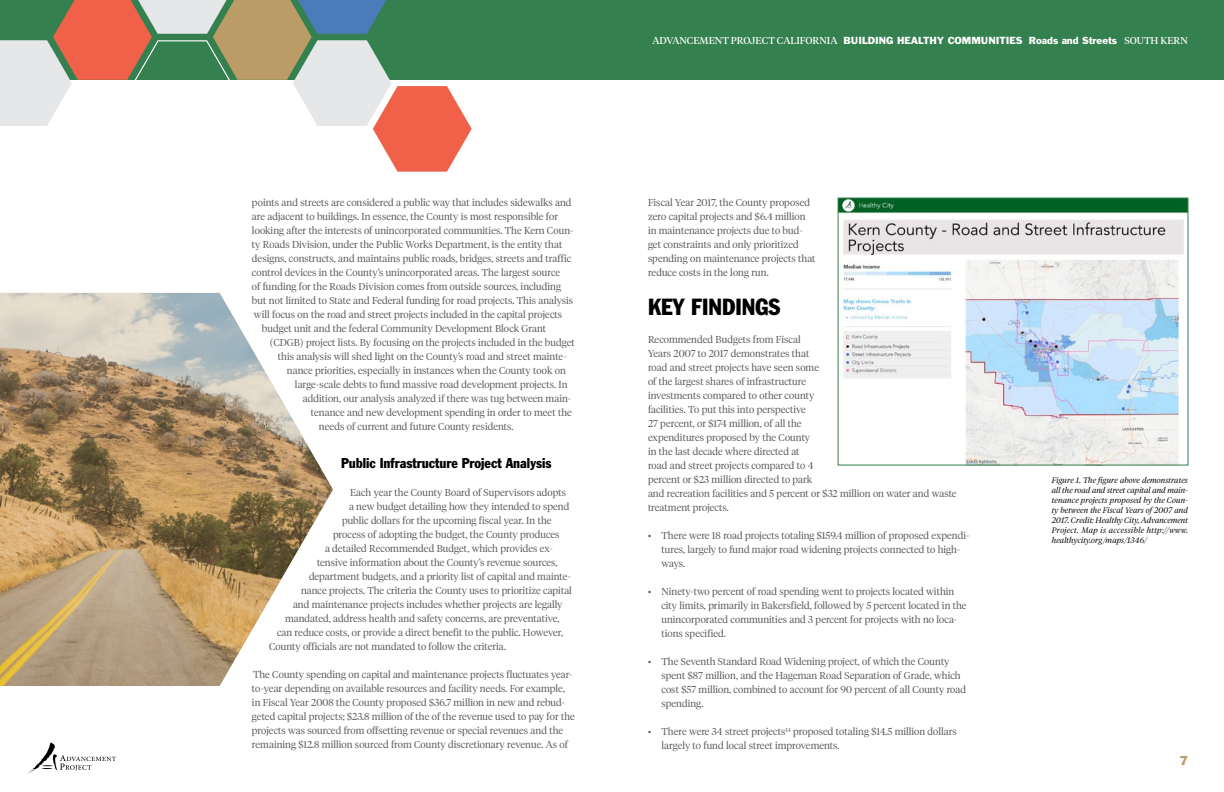
<style>
.page{position:relative;width:1224px;height:792px;background:#fff}
.page>*{position:absolute;margin:0;border:0;box-sizing:border-box;transform-origin:0 0}
.t1{font:condensed 23px "Franklin Gothic Std";color:#000}
.t2{font:condensed 14px "Franklin Gothic Std";color:#000}
.t3{font:12px "Franklin Gothic Std";color:#bc9c66}
.t4{font:300 10px/14px "Tiempos Headline";letter-spacing:.005em;color:#58595b}
.t5{font:9.5px "Franklin Gothic Std";color:#fff}
.t6{font:italic 300 8px/10px "Tiempos Headline";letter-spacing:.045em;color:#000;text-align:justify}
.s1{font-family:"Tiempos Headline";font-size:10px}
</style>
<div class="page">
<div style="left:0;top:0;width:1224px;height:80px;background:#34804e"></div>
<svg style="left:0;top:0;width:472px;height:172px"></svg>
<svg style="left:26px;top:743px;width:90px;height:32px"></svg>
<img style="left:840px;top:200px;width:346px;height:263px">
<div style="left:838px;top:198px;width:350px;height:267px;border:1px solid #34804e"></div>
<img style="left:0;top:293px;width:333px;height:393px">
<p class="t4" style="left:252px;top:195px;width:321px">points and streets are considered a public way that includes sidewalks and</p>
<p class="t4" style="left:252px;top:209px;width:308px">are adjacent to buildings. In essence, the County is most responsible for</p>
<p class="t4" style="left:252px;top:223px;width:323px">looking after the interests of unincorporated communities. The Kern Coun-</p>
<p class="t4" style="left:252px;top:237px;width:312px">ty Roads Division, under the Public Works Department, is the entity that</p>
<p class="t4" style="left:252px;top:251px;width:321px">designs, constructs, and maintains public roads, bridges, streets and traffic</p>
<p class="t4" style="left:252px;top:265px;width:310px">control devices in the County’s unincorporated areas. The largest source</p>
<p class="t4" style="left:252px;top:279px;width:311px">of funding for the Roads Division comes from outside sources, including</p>
<p class="t4" style="left:252px;top:293px;width:323px">but not limited to State and Federal funding for road projects. This analysis</p>
<p class="t4" style="left:254px;top:307px;width:310px">will focus on the road and street projects included in the capital projects</p>
<p class="t4" style="left:262px;top:321px;width:286px">budget unit and the federal Community Development Block Grant</p>
<p class="t4" style="left:270px;top:335px;width:306px">(CDGB) project lists. By focusing on the projects included in the budget</p>
<p class="t4" style="left:278px;top:349px;width:290px">this analysis will shed light on the County’s road and street mainte-</p>
<p class="t4" style="left:287px;top:363px;width:280px">nance priorities, especially in instances when the County took on</p>
<p class="t4" style="left:295px;top:377px;width:274px">large-scale debts to fund massive road development projects. In</p>
<p class="t4" style="left:303px;top:391px;width:270px">addition, our analysis analyzed if there was tug between main-</p>
<p class="t4" style="left:311px;top:405px;width:262px">tenance and new development spending in order to meet the</p>
<p class="t4" style="left:319px;top:419px;width:196px">needs of current and future County residents.</p>
<h2 class="t2" style="left:341px;top:454px;width:212px">Public Infrastructure Project Analysis</h2>
<p class="t4" style="left:350px;top:485px;width:218px">Each year the County Board of Supervisors adopts</p>
<p class="t4" style="left:349px;top:499px;width:222px">a new budget detailing how they intended to spend</p>
<p class="t4" style="left:342px;top:513px;width:211px">public dollars for the upcoming fiscal year. In the</p>
<p class="t4" style="left:333px;top:527px;width:228px">process of adopting the budget, the County produces</p>
<p class="t4" style="left:325px;top:541px;width:229px">a detailed Recommended Budget, which provides ex-</p>
<p class="t4" style="left:317px;top:555px;width:242px">tensive information about the County’s revenue sources,</p>
<p class="t4" style="left:309px;top:569px;width:264px">department budgets, and a priority list of capital and mainte-</p>
<p class="t4" style="left:301px;top:583px;width:272px">nance projects. The criteria the County uses to prioritize capital</p>
<p class="t4" style="left:293px;top:597px;width:271px">and maintenance projects includes whether projects are legally</p>
<p class="t4" style="left:285px;top:611px;width:276px">mandated, address health and safety concerns, are preventative,</p>
<p class="t4" style="left:277px;top:625px;width:288px">can reduce costs, or provide a direct benefit to the public. However,</p>
<p class="t4" style="left:269px;top:639px;width:238px">County officials are not mandated to follow the criteria.</p>
<p class="t4" style="left:252px;top:667px;width:324px">The County spending on capital and maintenance projects fluctuates year&shy;to-year depending on available resources and facility needs. For example, in Fiscal Year 2008 the County proposed $36.7 million in new and rebud&shy;geted capital projects; $23.8 million of the of the revenue used to pay for the projects was sourced from offsetting revenue or special revenues and the remaining $12.8 million sourced from County discretionary revenue. As of</p>
<p class="t5" style="left:652px;top:34px;width:537px"><span class="s1">ADVANCEMENT PROJECT CALIFORNIA</span> BUILDING HEALTHY COMMUNITIES Roads and Streets <span class="s1">SOUTH KERN</span></p>
<p class="t4" style="left:648px;top:195px;width:169px">Fiscal Year 2017, the County proposed zero capital projects and $6.4 million in maintenance projects due to bud&shy;get constraints and only prioritized spending on maintenance projects that reduce costs in the long run.</p>
<h1 class="t1" style="left:648px;top:293px;width:134px">KEY FINDINGS</h1>
<p class="t4" style="left:648px;top:332px;width:310px">Recommended Budgets from Fiscal<br>Years 2007 to 2017 demonstrates that<br>road and street projects have seen some<br>of the largest shares of infrastructure<br>investments compared to other county<br>facilities. To put this into perspective<br>27 percent, or $174 million, of all the<br>expenditures proposed by the County<br>in the last decade where directed at<br>road and street projects compared to 4<br>percent or $23 million directed to park<br>and recreation facilities and 5 percent or $32 million on water and waste treatment projects.</p>
<p class="t4" style="left:662px;top:528px;width:309px;text-indent:-14px">• There were 18 road projects totaling $159.4 million of proposed expendi&shy;tures, largely to fund major road widening projects connected to high&shy;ways.</p>
<p class="t4" style="left:662px;top:584px;width:307px;text-indent:-14px">• Ninety-two percent of road spending went to projects located within city limits, primarily in Bakersfield, followed by 5 percent located in the unincorporated communities and 3 percent for projects with no loca&shy;tions specified.</p>
<p class="t4" style="left:662px;top:654px;width:306px;text-indent:-14px">• The Seventh Standard Road Widening project, of which the County spent $87 million, and the Hageman Road Separation of Grade, which cost $57 million, combined to account for 90 percent of all County road spending.</p>
<p class="t4" style="left:661px;top:724px;width:297px;text-indent:-13px">• There were 34 street projects<sup>14</sup> proposed totaling $14.5 million dollars largely to fund local street improvements.</p>
<p class="t6" style="left:1052px;top:475px;width:138px">Figure 1. The figure above demonstrates all the road and street capital and main&shy;tenance projects proposed by the Coun&shy;ty between the Fiscal Years of 2007 and 2017. Credit: Healthy City, Advancement Project. Map is accessible http://www. healthycity.org/maps/1346/</p>
<p class="t3" style="left:1179px;top:753px;width:10px">7</p>
</div>
